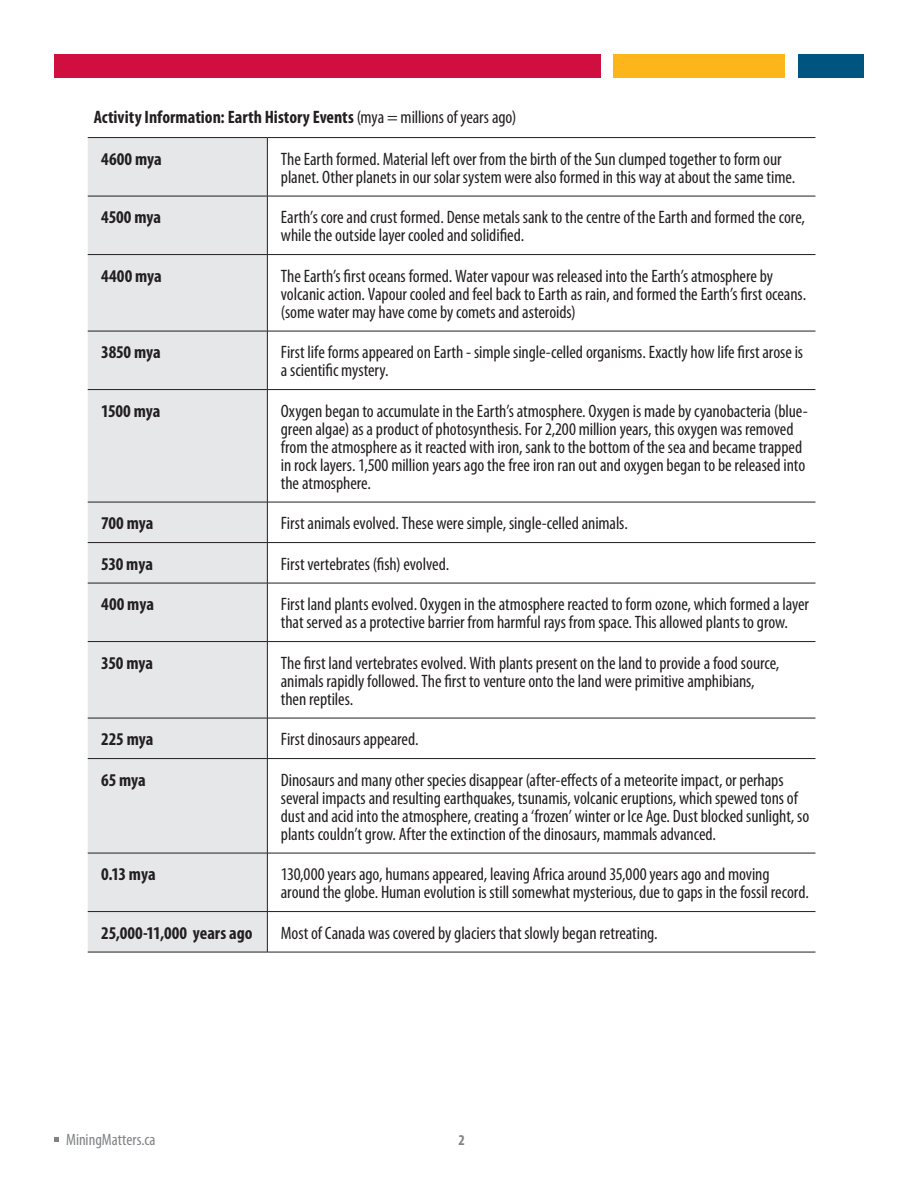
<style>
.page{position:relative;width:918px;height:1188px;background:#fff}
.page>*{position:absolute;margin:0;border:0;box-sizing:border-box;transform-origin:0 0}
.t1{font:condensed 18px/18px "Myriad Pro";letter-spacing:-.005em;color:#231f20}
.t2{font:700 condensed 18px "Myriad Pro";color:#231f20}
.t3{font:condensed 16.5px "Myriad Pro";color:#808285}
.t4{font:700 condensed 15px "Myriad Pro";color:#808285}
.s1{font-weight:400}
</style>
<div class="page">
<div style="left:613px;top:54px;width:172px;height:23px;background:#fcb61c"></div>
<div style="left:799px;top:54px;width:65px;height:23px;background:#005480"></div>
<div style="left:54px;top:54px;width:546px;height:23px;background:#d10e40"></div>
<svg style="left:54px;top:1137px;width:5px;height:5px"></svg>
<div style="left:88px;top:138px;width:179px;height:814px;background:#e6e7e9"></div>
<svg style="left:268px;top:138px;width:547px;height:814px"></svg>
<hr style="left:88px;top:137px;width:179px;height:1px;background:#231f20">
<hr style="left:267px;top:137px;width:548px;height:1px;background:#231f20">
<hr style="left:267px;top:138px;width:1px;height:58px;background:#231f20">
<hr style="left:88px;top:196px;width:179px;height:1px;background:#231f20">
<hr style="left:267px;top:196px;width:548px;height:1px;background:#231f20">
<hr style="left:267px;top:196px;width:1px;height:58px;background:#231f20">
<hr style="left:88px;top:254px;width:179px;height:1px;background:#231f20">
<hr style="left:267px;top:254px;width:548px;height:1px;background:#231f20">
<hr style="left:267px;top:255px;width:1px;height:76px;background:#231f20">
<hr style="left:88px;top:331px;width:179px;height:1px;background:#231f20">
<hr style="left:267px;top:331px;width:548px;height:1px;background:#231f20">
<hr style="left:267px;top:331px;width:1px;height:58px;background:#231f20">
<hr style="left:88px;top:389px;width:179px;height:1px;background:#231f20">
<hr style="left:267px;top:389px;width:548px;height:1px;background:#231f20">
<hr style="left:267px;top:390px;width:1px;height:112px;background:#231f20">
<hr style="left:88px;top:502px;width:179px;height:1px;background:#231f20">
<hr style="left:267px;top:502px;width:548px;height:1px;background:#231f20">
<hr style="left:267px;top:502px;width:1px;height:40px;background:#231f20">
<hr style="left:88px;top:542px;width:179px;height:1px;background:#231f20">
<hr style="left:267px;top:542px;width:548px;height:1px;background:#231f20">
<hr style="left:267px;top:543px;width:1px;height:40px;background:#231f20">
<hr style="left:88px;top:583px;width:179px;height:1px;background:#231f20">
<hr style="left:267px;top:583px;width:548px;height:1px;background:#231f20">
<hr style="left:267px;top:583px;width:1px;height:58px;background:#231f20">
<hr style="left:88px;top:641px;width:179px;height:1px;background:#231f20">
<hr style="left:267px;top:641px;width:548px;height:1px;background:#231f20">
<hr style="left:267px;top:642px;width:1px;height:76px;background:#231f20">
<hr style="left:88px;top:718px;width:179px;height:1px;background:#231f20">
<hr style="left:267px;top:718px;width:548px;height:1px;background:#231f20">
<hr style="left:267px;top:718px;width:1px;height:40px;background:#231f20">
<hr style="left:88px;top:758px;width:179px;height:1px;background:#231f20">
<hr style="left:267px;top:758px;width:548px;height:1px;background:#231f20">
<hr style="left:267px;top:759px;width:1px;height:94px;background:#231f20">
<hr style="left:88px;top:853px;width:179px;height:1px;background:#231f20">
<hr style="left:267px;top:853px;width:548px;height:1px;background:#231f20">
<hr style="left:267px;top:853px;width:1px;height:58px;background:#231f20">
<hr style="left:88px;top:911px;width:179px;height:1px;background:#231f20">
<hr style="left:267px;top:911px;width:548px;height:1px;background:#231f20">
<hr style="left:267px;top:912px;width:1px;height:40px;background:#231f20">
<hr style="left:88px;top:952px;width:179px;height:1px;background:#231f20">
<hr style="left:267px;top:952px;width:548px;height:1px;background:#231f20">
<p class="t2" style="left:94px;top:106px;width:424px">Activity Information: Earth History Events <span class="s1">(mya = millions of years ago)</span></p>
<p class="t2" style="left:101px;top:147px;width:62px">4600 mya</p>
<p class="t1" style="left:281px;top:149px;width:516px">The Earth formed. Material left over from the birth of the Sun clumped together to form our planet. Other planets in our solar system were also formed in this way at about the same time.</p>
<p class="t2" style="left:101px;top:206px;width:61px">4500 mya</p>
<p class="t1" style="left:281px;top:208px;width:526px">Earth’s core and crust formed. Dense metals sank to the centre of the Earth and formed the core, while the outside layer cooled and solidified.</p>
<p class="t2" style="left:101px;top:264px;width:62px">4400 mya</p>
<p class="t1" style="left:281px;top:266px;width:527px">The Earth’s first oceans formed. Water vapour was released into the Earth’s atmosphere by volcanic action. Vapour cooled and feel back to Earth as rain, and formed the Earth’s first oceans. (some water may have come by comets and asteroids)</p>
<p class="t2" style="left:101px;top:341px;width:61px">3850 mya</p>
<p class="t1" style="left:281px;top:343px;width:524px">First life forms appeared on Earth - simple single-celled organisms. Exactly how life first arose is a scientific mystery.</p>
<p class="t2" style="left:101px;top:399px;width:61px">1500 mya</p>
<p class="t1" style="left:281px;top:401px;width:528px">Oxygen began to accumulate in the Earth’s atmosphere. Oxygen is made by cyanobacteria (blue&shy;green algae) as a product of photosynthesis. For 2,200 million years, this oxygen was removed from the atmosphere as it reacted with iron, sank to the bottom of the sea and became trapped in rock layers. 1,500 million years ago the free iron ran out and oxygen began to be released into the atmosphere.</p>
<p class="t2" style="left:101px;top:512px;width:54px">700 mya</p>
<p class="t1" style="left:281px;top:514px;width:349px">First animals evolved. These were simple, single-celled animals.</p>
<p class="t2" style="left:101px;top:552px;width:53px">530 mya</p>
<p class="t1" style="left:281px;top:554px;width:170px">First vertebrates (fish) evolved.</p>
<p class="t2" style="left:101px;top:593px;width:54px">400 mya</p>
<p class="t1" style="left:281px;top:595px;width:530px">First land plants evolved. Oxygen in the atmosphere reacted to form ozone, which formed a layer that served as a protective barrier from harmful rays from space. This allowed plants to grow.</p>
<p class="t2" style="left:101px;top:651px;width:53px">350 mya</p>
<p class="t1" style="left:281px;top:653px;width:500px">The first land vertebrates evolved. With plants present on the land to provide a food source, animals rapidly followed. The first to venture onto the land were primitive amphibians, then reptiles.</p>
<p class="t2" style="left:101px;top:728px;width:54px">225 mya</p>
<p class="t1" style="left:281px;top:730px;width:139px">First dinosaurs appeared.</p>
<p class="t2" style="left:101px;top:768px;width:46px">65 mya</p>
<p class="t1" style="left:281px;top:770px;width:530px">Dinosaurs and many other species disappear (after-effects of a meteorite impact, or perhaps several impacts and resulting earthquakes, tsunamis, volcanic eruptions, which spewed tons of dust and acid into the atmosphere, creating a ‘frozen’ winter or Ice Age. Dust blocked sunlight, so plants couldn’t grow. After the extinction of the dinosaurs, mammals advanced.</p>
<p class="t2" style="left:101px;top:863px;width:56px">0.13 mya</p>
<p class="t1" style="left:281px;top:865px;width:530px">130,000 years ago, humans appeared, leaving Africa around 35,000 years ago and moving around the globe. Human evolution is still somewhat mysterious, due to gaps in the fossil record.</p>
<p class="t2" style="left:101px;top:921px;width:153px">25,000-11,000 years ago</p>
<p class="t1" style="left:281px;top:923px;width:378px">Most of Canada was covered by glaciers that slowly began retreating.</p>
<p class="t3" style="left:66px;top:1129px;width:91px">MiningMatters.ca</p>
<p class="t4" style="left:459px;top:1131px;width:8px">2</p>
</div>
